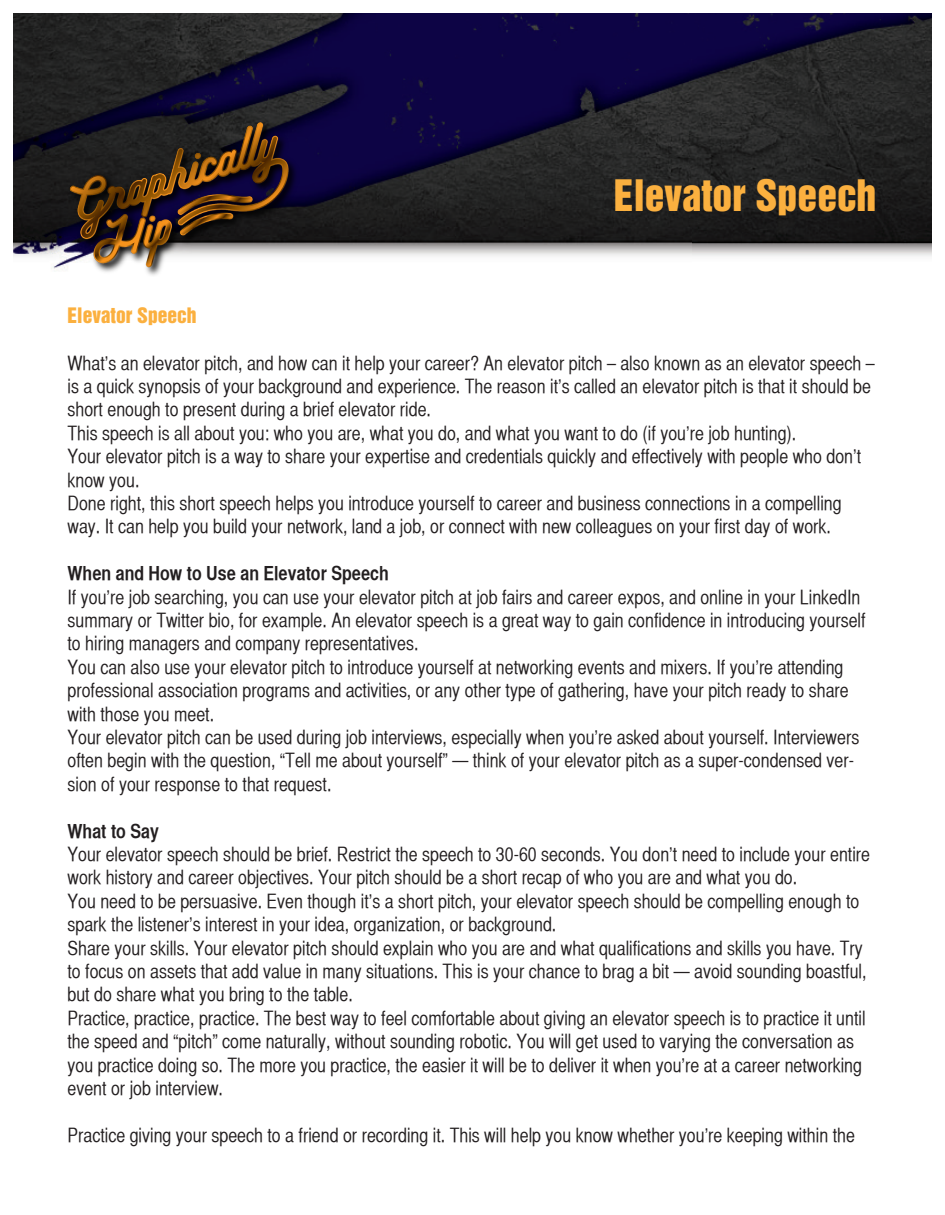
<style>
.page{position:relative;width:945px;height:1215px;background:#fff}
.page>*{position:absolute;margin:0;border:0;box-sizing:border-box;transform-origin:0 0}
.t1{font:39.75px "Helvetica Inserat LT Std";color:#fbb03f}
.t2{font:19.5px/23.4px "Helvetica CY Plain";color:#231f20}
.t3{font:19.5px "Helvetica CY Bold";color:#231f20}
.t4{font:19.5px "Helvetica Inserat LT Std";color:#fbb03f}
</style>
<div class="page">
<img style="left:14px;top:14px;width:676px;height:213px">
<img style="left:690px;top:14px;width:242px;height:242px">
<img style="left:14px;top:227px;width:678px;height:42px">
<img style="left:66px;top:114px;width:233px;height:162px">
<p class="t1" style="left:614px;top:171px;width:264px">Elevator Speech</p>
<p class="t4" style="left:68px;top:304px;width:131px">Elevator Speech</p>
<p class="t2" style="left:68px;top:351px;width:809px">What’s an elevator pitch, and how can it help your career? An elevator pitch – also known as an elevator speech – is a quick synopsis of your background and experience. The reason it’s called an elevator pitch is that it should be short enough to present during a brief elevator ride.</p>
<p class="t2" style="left:68px;top:421px;width:730px">This speech is all about you: who you are, what you do, and what you want to do (if you’re job hunting).</p>
<p class="t2" style="left:68px;top:445px;width:795px">Your elevator pitch is a way to share your expertise and credentials quickly and effectively with people who don’t know you.</p>
<p class="t2" style="left:68px;top:492px;width:776px">Done right, this short speech helps you introduce yourself to career and business connections in a compelling way. It can help you build your network, land a job, or connect with new colleagues on your first day of work.</p>
<p class="t3" style="left:68px;top:561px;width:323px">When and How to Use an Elevator Speech</p>
<p class="t2" style="left:68px;top:585px;width:800px">If you’re job searching, you can use your elevator pitch at job fairs and career expos, and online in your LinkedIn summary or Twitter bio, for example. An elevator speech is a great way to gain confidence in introducing yourself to hiring managers and company representatives.</p>
<p class="t2" style="left:68px;top:655px;width:783px">You can also use your elevator pitch to introduce yourself at networking events and mixers. If you’re attending professional association programs and activities, or any other type of gathering, have your pitch ready to share with those you meet.</p>
<p class="t2" style="left:68px;top:726px;width:793px">Your elevator pitch can be used during job interviews, especially when you’re asked about yourself. Interviewers often begin with the question, “Tell me about yourself” — think of your elevator pitch as a super-condensed ver&shy;sion of your response to that request.</p>
<p class="t3" style="left:68px;top:819px;width:93px">What to Say</p>
<p class="t2" style="left:68px;top:843px;width:804px">Your elevator speech should be brief. Restrict the speech to 30-60 seconds. You don’t need to include your entire work history and career objectives. Your pitch should be a short recap of who you are and what you do.</p>
<p class="t2" style="left:68px;top:889px;width:794px">You need to be persuasive. Even though it’s a short pitch, your elevator speech should be compelling enough to spark the listener’s interest in your idea, organization, or background.</p>
<p class="t2" style="left:68px;top:936px;width:801px">Share your skills. Your elevator pitch should explain who you are and what qualifications and skills you have. Try to focus on assets that add value in many situations. This is your chance to brag a bit — avoid sounding boastful, but do share what you bring to the table.</p>
<p class="t2" style="left:68px;top:1006px;width:800px">Practice, practice, practice. The best way to feel comfortable about giving an elevator speech is to practice it until the speed and “pitch” come naturally, without sounding robotic. You will get used to varying the conversation as you practice doing so. The more you practice, the easier it will be to deliver it when you’re at a career networking event or job interview.</p>
<p class="t2" style="left:68px;top:1123px;width:789px">Practice giving your speech to a friend or recording it. This will help you know whether you’re keeping within the</p>
</div>
